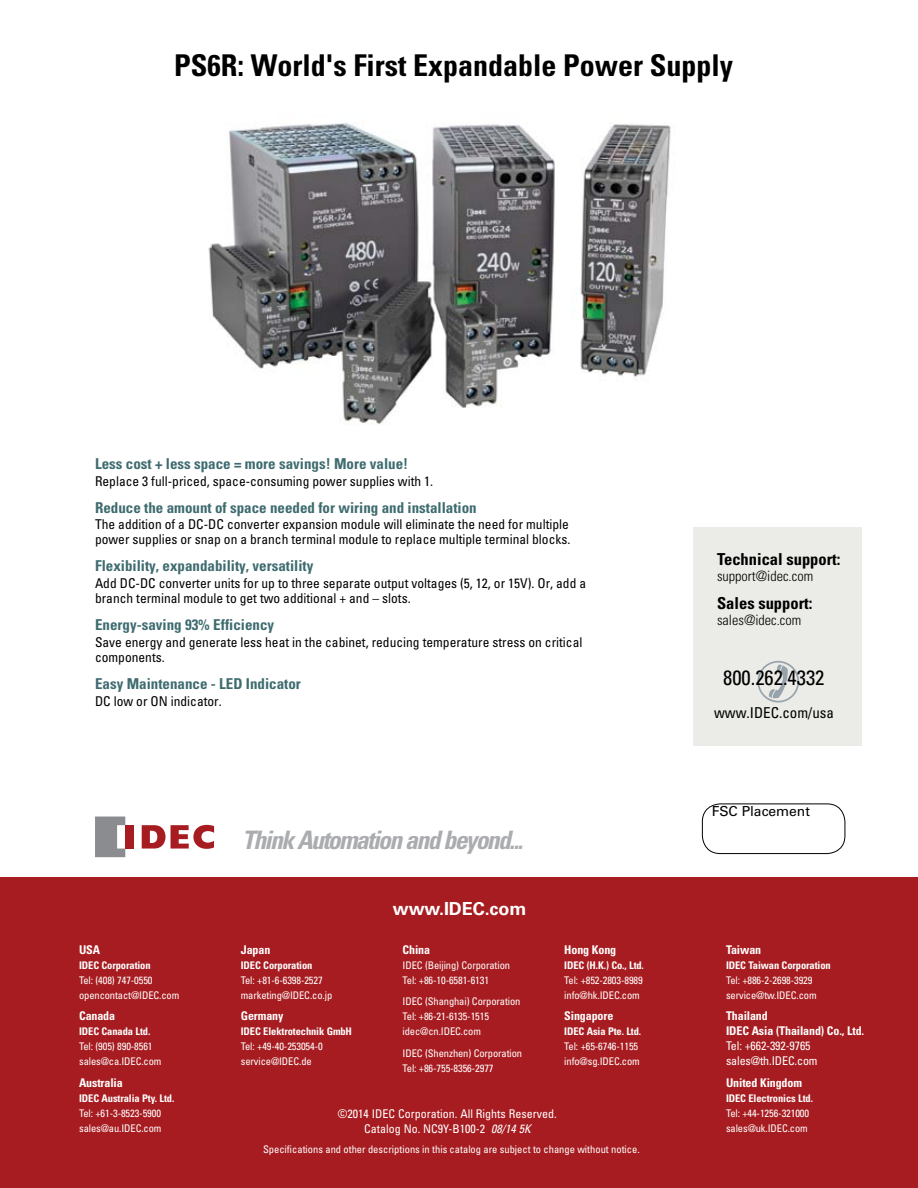
<style>
.page{position:relative;width:918px;height:1188px;background:#fff}
.page>*{position:absolute;margin:0;border:0;box-sizing:border-box;transform-origin:0 0}
.t1{font:700 condensed 30px "Univers LT Std";color:#000}
.t2{font:italic 700 condensed 25.5px "Univers LT Std";letter-spacing:-.06em;color:#aaacaf}
.t3{font:condensed 20.7px "Univers LT Std";color:#000}
.t4{font:700 18px "Univers LT Std";letter-spacing:-.005em;color:#fff}
.t5{font:700 condensed 16.5px "Univers LT Std";color:#000}
.t6{font:700 condensed 15px "Univers LT Std";color:#3e6b6f}
.t7{font:condensed 15px "Univers LT Std";color:#000}
.t8{font:300 condensed 14.25px "Univers LT Std";color:#000}
.t9{font:13.8px "Univers LT Std";color:#000}
.t10{font:condensed 13.5px/15px "Univers LT Std";color:#000}
.t11{font:700 condensed 12px/15px "Univers LT Std";letter-spacing:-.01em;color:#fff}
.t12{font:condensed 12px/14.4px "Univers LT Std";color:#fff;text-align:center}
.t13{font:condensed 10.5px/15px "Univers LT Std";letter-spacing:-.01em;color:#fff}
.t14{font:700 condensed 10.5px "Univers LT Std";letter-spacing:-.01em;color:#fff}
.s1{font-style:italic}
</style>
<div class="page">
<img style="left:208px;top:122px;width:463px;height:303px">
<div style="left:0;top:878px;width:918px;height:310px;background:#a71c20"></div>
<svg style="left:95px;top:817px;width:30px;height:40px"></svg>
<div style="left:125px;top:825px;width:9px;height:24px;background:#a71c20"></div>
<svg style="left:142px;top:825px;width:72px;height:24px"></svg>
<div style="left:693px;top:527px;width:169px;height:218px;background:#ebebe7"></div>
<div style="left:702px;top:804px;width:143px;height:50px;border:1px solid #000;border-radius:18px"></div>
<h1 class="t1" style="left:174px;top:47px;width:561px">PS6R: World's First Expandable Power Supply</h1>
<h3 class="t6" style="left:95px;top:454px;width:315px">Less cost + less space = more savings! More value!</h3>
<p class="t10" style="left:95px;top:473px;width:340px">Replace 3 full-priced, space-consuming power supplies with 1.</p>
<h3 class="t6" style="left:95px;top:498px;width:383px">Reduce the amount of space needed for wiring and installation</h3>
<p class="t10" style="left:95px;top:517px;width:477px">The addition of a DC-DC converter expansion module will eliminate the need for multiple power supplies or snap on a branch terminal module to replace multiple terminal blocks.</p>
<h3 class="t6" style="left:95px;top:557px;width:220px">Flexibility, expandability, versatility</h3>
<p class="t10" style="left:95px;top:576px;width:493px">Add DC-DC converter units for up to three separate output voltages (5, 12, or 15V). Or, add a branch terminal module to get two additional + and – slots.</p>
<h3 class="t6" style="left:95px;top:616px;width:181px">Energy-saving 93% Efficiency</h3>
<p class="t10" style="left:95px;top:634px;width:489px">Save energy and generate less heat in the cabinet, reducing temperature stress on critical components.</p>
<h3 class="t6" style="left:95px;top:674px;width:207px">Easy Maintenance - LED Indicator</h3>
<p class="t10" style="left:95px;top:693px;width:128px">DC low or ON indicator.</p>
<h2 class="t2" style="left:242px;top:824px;width:282px">Think Automation and beyond...</h2>
<p class="t11" style="left:79px;top:942px;width:23px">USA</p>
<p class="t14" style="left:79px;top:958px;width:73px">IDEC Corporation</p>
<p class="t13" style="left:79px;top:972px;width:102px">Tel: (408) 747-0550 opencontact@IDEC.com</p>
<p class="t11" style="left:79px;top:1009px;width:38px">Canada</p>
<p class="t14" style="left:79px;top:1025px;width:73px">IDEC Canada Ltd.</p>
<p class="t13" style="left:79px;top:1039px;width:84px">Tel: (905) 890-8561 sales@ca.IDEC.com</p>
<p class="t11" style="left:79px;top:1075px;width:45px">Australia</p>
<p class="t14" style="left:79px;top:1092px;width:97px">IDEC Australia Pty. Ltd.</p>
<p class="t13" style="left:79px;top:1106px;width:84px">Tel: +61-3-8523-5900 sales@au.IDEC.com</p>
<p class="t11" style="left:241px;top:942px;width:31px">Japan</p>
<p class="t14" style="left:241px;top:958px;width:73px">IDEC Corporation</p>
<p class="t13" style="left:241px;top:972px;width:93px">Tel: +81-6-6398-2527 marketing@IDEC.co.jp</p>
<p class="t11" style="left:241px;top:1009px;width:44px">Germany</p>
<p class="t14" style="left:241px;top:1025px;width:113px">IDEC Elektrotechnik GmbH</p>
<p class="t13" style="left:241px;top:1039px;width:83px">Tel: +49-40-253054-0 service@IDEC.de</p>
<h3 class="t4" style="left:393px;top:898px;width:135px">www.IDEC.com</h3>
<p class="t11" style="left:403px;top:942px;width:29px">China</p>
<p class="t13" style="left:403px;top:957px;width:109px">IDEC (Beijing) Corporation<br>Tel: +86-10-6581-6131</p>
<p class="t13" style="left:403px;top:994px;width:119px">IDEC (Shanghai) Corporation<br>Tel: +86-21-6135-1515 idec@cn.IDEC.com</p>
<p class="t13" style="left:403px;top:1046px;width:121px">IDEC (Shenzhen) Corporation<br>Tel: +86-755-8356-2977</p>
<p class="t11" style="left:564px;top:942px;width:53px">Hong Kong</p>
<p class="t14" style="left:564px;top:958px;width:81px">IDEC (H.K.) Co., Ltd.</p>
<p class="t13" style="left:564px;top:972px;width:80px">Tel: +852-2803-8989 info@hk.IDEC.com</p>
<p class="t11" style="left:564px;top:1009px;width:51px">Singapore</p>
<p class="t14" style="left:564px;top:1025px;width:78px">IDEC Asia Pte. Ltd.</p>
<p class="t13" style="left:564px;top:1039px;width:77px">Tel: +65-6746-1155 info@sg.IDEC.com</p>
<p class="t12" style="left:338px;top:1107px;width:220px">©2014 IDEC Corporation. All Rights Reserved.<br>Catalog No. NC9Y-B100-2 <span class="s1">08/14 5K</span></p>
<p class="t13" style="left:263px;top:1141px;width:378px">Specifications and other descriptions in this catalog are subject to change without notice.</p>
<h3 class="t5" style="left:717px;top:549px;width:125px">Technical support:</h3>
<h3 class="t8" style="left:717px;top:568px;width:98px">support@idec.com</h3>
<h3 class="t5" style="left:717px;top:593px;width:97px">Sales support:</h3>
<h3 class="t8" style="left:717px;top:612px;width:86px">sales@idec.com</h3>
<h3 class="t3" style="left:723px;top:665px;width:103px">800.262.4332</h3>
<h3 class="t7" style="left:714px;top:703px;width:121px">www.IDEC.com/usa</h3>
<h3 class="t9" style="left:712px;top:803px;width:100px">FSC Placement</h3>
<p class="t11" style="left:726px;top:942px;width:37px">Taiwan</p>
<p class="t14" style="left:726px;top:958px;width:106px">IDEC Taiwan Corporation</p>
<p class="t13" style="left:726px;top:972px;width:92px">Tel: +886-2-2698-3929 service@tw.IDEC.com</p>
<p class="t11" style="left:726px;top:1009px;width:140px">Thailand<br>IDEC Asia (Thailand) Co., Ltd.</p>
<p class="t12" style="left:726px;top:1038px;width:93px;line-height:15px;text-align:left">Tel: +662-392-9765 sales@th.IDEC.com</p>
<p class="t11" style="left:726px;top:1075px;width:78px">United Kingdom</p>
<p class="t14" style="left:726px;top:1092px;width:89px">IDEC Electronics Ltd.</p>
<p class="t13" style="left:726px;top:1106px;width:85px">Tel: +44-1256-321000 sales@uk.IDEC.com</p>
</div>
